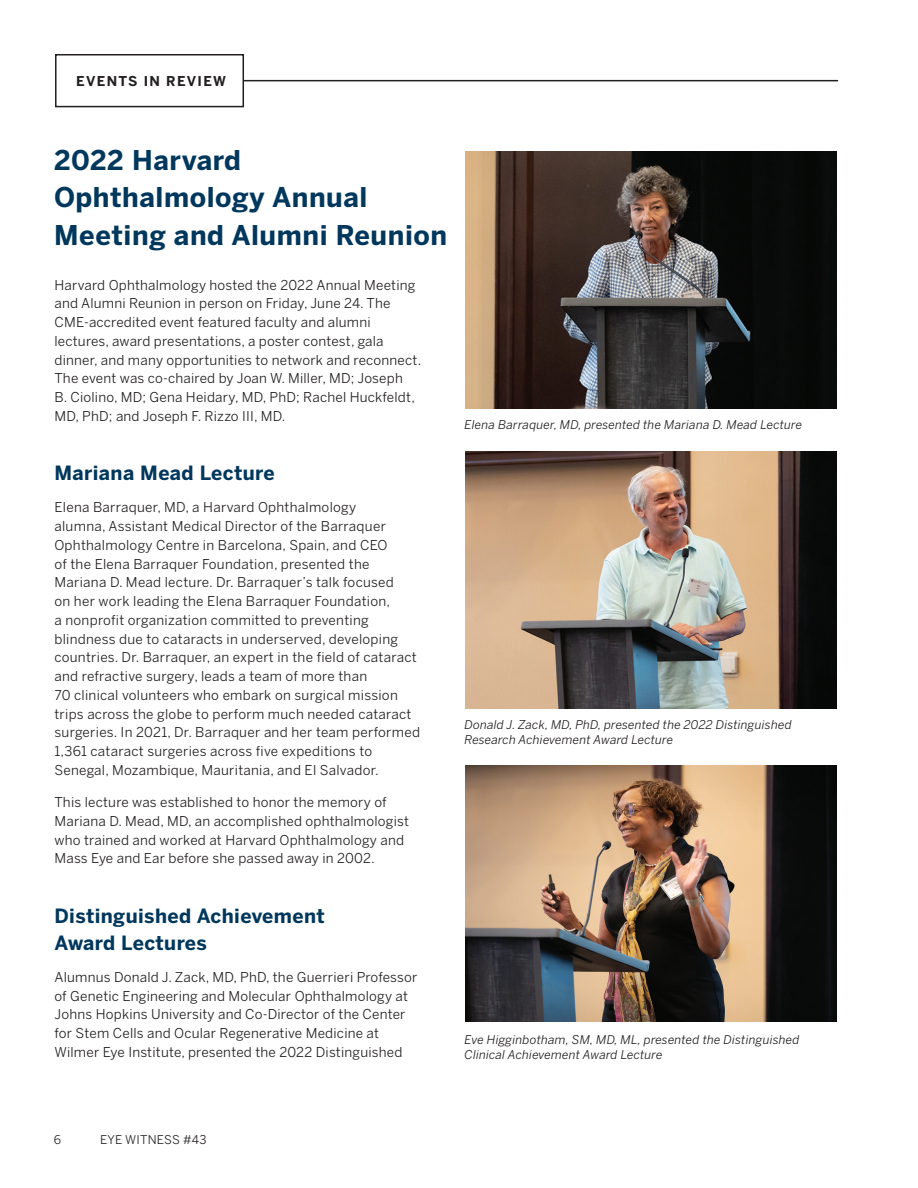
<style>
.page{position:relative;width:918px;height:1188px;background:#fff}
.page>*{position:absolute;margin:0;border:0;box-sizing:border-box;transform-origin:0 0}
.Headline{font:700 27px/37.5px "Benton Sans";letter-spacing:.02em;color:#00375c}
.Subhead_2{font:700 19.5px/27px "Benton Sans";letter-spacing:.02em;color:#00375c}
.Body_Copy{font:13.5px/18.8px "Benton Sans";letter-spacing:.015em;color:#231f20}
.t1{font:700 13.5px "Benton Sans";letter-spacing:.1em;color:#231f20}
.Body_Bullets{font:italic 12px/15px "Benton Sans";letter-spacing:.015em;color:#231f20}
.t2{font:12px "Benton Sans";letter-spacing:.02em;color:#231f20}
</style>
<div class="page">
<div style="left:55px;top:54px;width:189px;height:53px;border:2px solid #231f20"></div>
<hr style="left:244px;top:80px;width:594px;height:1px;background:#231f20">
<img style="left:465px;top:152px;width:372px;height:256px">
<img style="left:465px;top:452px;width:372px;height:256px">
<img style="left:465px;top:765px;width:372px;height:257px">
<p class="t1" style="left:76px;top:73px;width:151px">EVENTS IN REVIEW</p>
<p class="Headline" style="left:54px;top:142px;width:394px">2022 Harvard<br>Ophthalmology Annual<br>Meeting and Alumni Reunion</p>
<p class="Body_Copy" style="left:54px;top:275px;width:368px">Harvard Ophthalmology hosted the 2022 Annual Meeting and Alumni Reunion in person on Friday, June 24. The CME-accredited event featured faculty and alumni lectures, award presentations, a poster contest, gala dinner, and many opportunities to network and reconnect.<br>The event was co-chaired by Joan W. Miller, MD; Joseph<br>B. Ciolino, MD; Gena Heidary, MD, PhD; Rachel Huckfeldt, MD, PhD; and Joseph F. Rizzo III, MD.</p>
<p class="Subhead_2" style="left:54px;top:460px;width:222px">Mariana Mead Lecture</p>
<p class="Body_Copy" style="left:54px;top:498px;width:367px">Elena Barraquer, MD, a Harvard Ophthalmology<br>alumna, Assistant Medical Director of the Barraquer Ophthalmology Centre in Barcelona, Spain, and CEO<br>of the Elena Barraquer Foundation, presented the Mariana D. Mead lecture. Dr. Barraquer’s talk focused<br>on her work leading the Elena Barraquer Foundation,<br>a nonprofit organization committed to preventing blindness due to cataracts in underserved, developing countries. Dr. Barraquer, an expert in the field of cataract and refractive surgery, leads a team of more than<br>70 clinical volunteers who embark on surgical mission trips across the globe to perform much needed cataract surgeries. In 2021, Dr. Barraquer and her team performed 1,361 cataract surgeries across five expeditions to Senegal, Mozambique, Mauritania, and El Salvador.</p>
<p class="Body_Copy" style="left:54px;top:793px;width:356px">This lecture was established to honor the memory of Mariana D. Mead, MD, an accomplished ophthalmologist who trained and worked at Harvard Ophthalmology and Mass Eye and Ear before she passed away in 2002.</p>
<p class="Subhead_2" style="left:54px;top:902px;width:272px">Distinguished Achievement<br>Award Lectures</p>
<p class="Body_Copy" style="left:54px;top:968px;width:364px">Alumnus Donald J. Zack, MD, PhD, the Guerrieri Professor of Genetic Engineering and Molecular Ophthalmology at Johns Hopkins University and Co-Director of the Center for Stem Cells and Ocular Regenerative Medicine at Wilmer Eye Institute, presented the 2022 Distinguished</p>
<p class="Body_Bullets" style="left:465px;top:417px;width:339px">Elena Barraquer, MD, presented the Mariana D. Mead Lecture</p>
<p class="Body_Bullets" style="left:465px;top:717px;width:329px">Donald J. Zack, MD, PhD, presented the 2022 Distinguished<br>Research Achievement Award Lecture</p>
<p class="Body_Bullets" style="left:465px;top:1032px;width:336px">Eve Higginbotham, SM, MD, ML, presented the Distinguished<br>Clinical Achievement Award Lecture</p>
<p class="t2" style="left:54px;top:1132px;width:9px">6</p>
<p class="t2" style="left:100px;top:1132px;width:108px">EYE WITNESS #43</p>
</div>
